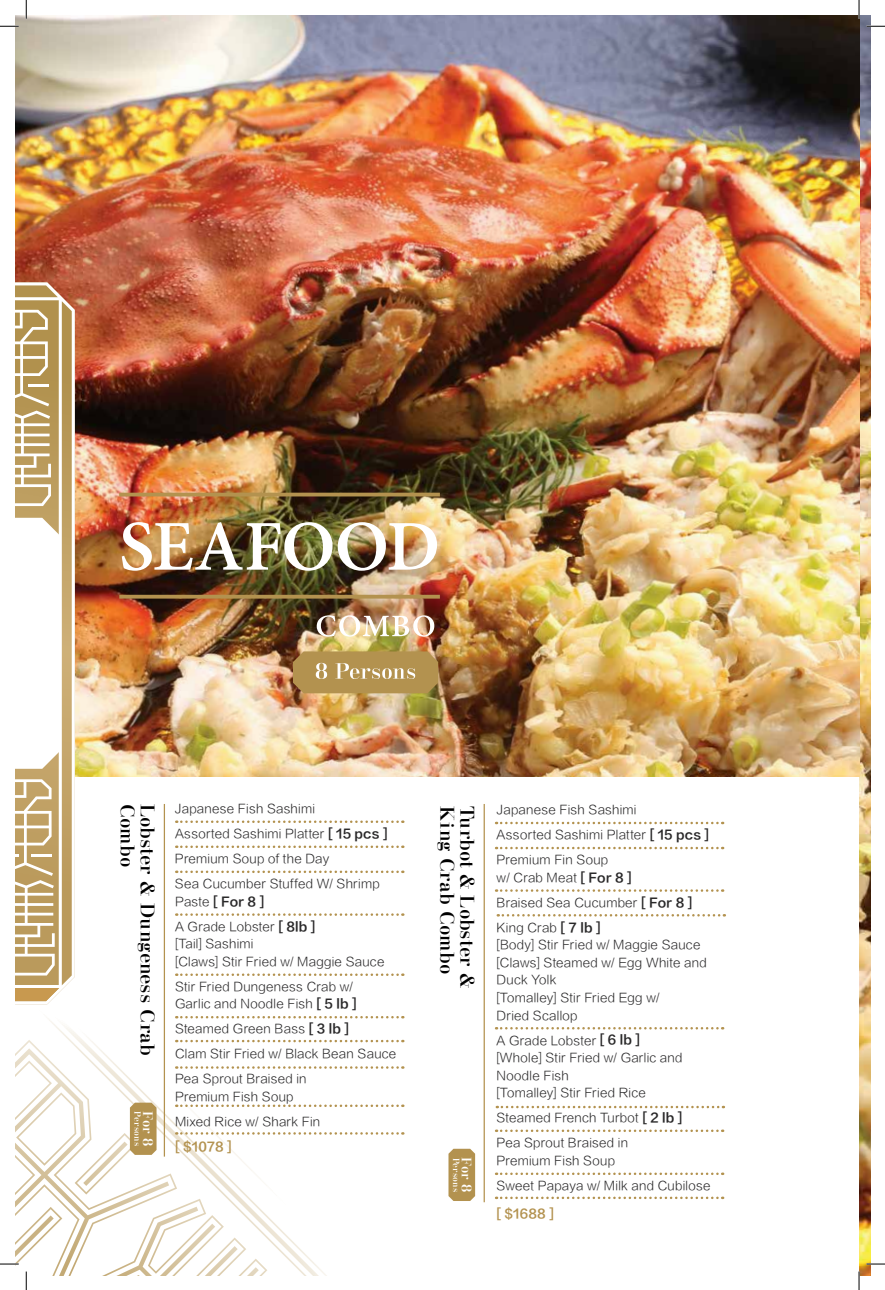
<style>
.page{position:relative;width:885px;height:1290px;background:#fff}
.page>*{position:absolute;margin:0;border:0;box-sizing:border-box;transform-origin:0 0}
.t1{font:18.75px/20px "gw";color:#000}
.t2{font:13.12px "gw";letter-spacing:-.025em;color:#fff}
.t3{font:12.5px/25px "FZLTXHK GBK1 0";color:#292829}
.t4{font:12.5px "FZLTZCHK GBK1 0";letter-spacing:-.01em;color:#b3924f}
.t5{font:12.5px "FZLTZCHK GBK1 0";color:#292829}
.t6{font:8.62px "gw";letter-spacing:.015em;color:#fff}
.s1{font-family:"FZLTZCHK GBK1 0"}
.s2{font-family:"FZLTXHK GBK1 0"}
</style>
<div class="page">
<img style="left:859px;top:15px;width:11px;height:1260px">
<img style="left:15px;top:15px;width:844px;height:761px">
<hr style="left:119px;top:595px;width:321px;height:3px;background:#b3924f">
<hr style="left:119px;top:493px;width:321px;height:3px;background:#b3924f">
<svg style="left:0;top:25px;width:19px;height:2px"></svg>
<svg style="left:866px;top:25px;width:19px;height:2px"></svg>
<svg style="left:866px;top:1263px;width:19px;height:2px"></svg>
<svg style="left:25px;top:0;width:2px;height:19px"></svg>
<svg style="left:858px;top:0;width:2px;height:19px"></svg>
<svg style="left:858px;top:1271px;width:2px;height:19px"></svg>
<svg style="left:496px;top:889px;width:227px;height:3px"></svg>
<svg style="left:496px;top:847px;width:227px;height:2px"></svg>
<svg style="left:496px;top:822px;width:227px;height:2px"></svg>
<svg style="left:498px;top:914px;width:227px;height:2px"></svg>
<svg style="left:496px;top:1027px;width:227px;height:2px"></svg>
<svg style="left:497px;top:1106px;width:227px;height:2px"></svg>
<svg style="left:496px;top:1129px;width:227px;height:3px"></svg>
<svg style="left:496px;top:1196px;width:227px;height:3px"></svg>
<svg style="left:496px;top:1172px;width:227px;height:3px"></svg>
<hr style="left:483px;top:804px;width:2px;height:398px;background:#b3924f">
<img style="left:0;top:282px;width:438px;height:1008px">
<svg style="left:448px;top:1149px;width:27px;height:52px"></svg>
<p class="t3" style="left:175px;top:796px;width:214px">Japanese Fish Sashimi<br>Assorted Sashimi Platter <span class="s1">[ 15 pcs ]<br></span>Premium Soup of the Day<br>Sea Cucumber Stuffed W/ Shrimp</p>
<p class="t5" style="left:175px;top:894px;width:91px"><span class="s2">Paste</span> [ For 8 ]</p>
<p class="t3" style="left:175px;top:918px;width:211px;line-height:17.5px">A Grade Lobster <span class="s1">[ 8lb ]<br></span>[Tail] Sashimi<br>[Claws] Stir Fried w/ Maggie Sauce</p>
<p class="t3" style="left:175px;top:978px;width:183px;line-height:17.5px">Stir Fried Dungeness Crab w/<br>Garlic and Noodle Fish <span class="s1">[ 5 lb ]</span></p>
<p class="t3" style="left:175px;top:1016px;width:223px">Steamed Green Bass <span class="s1">[ 3 lb ]<br></span>Clam Stir Fried w/ Black Bean Sauce<br>Pea Sprout Braised in</p>
<p class="t3" style="left:175px;top:1084px;width:147px">Premium Fish Soup<br>Mixed Rice w/ Shark Fin</p>
<p class="t4" style="left:175px;top:1139px;width:58px">[ $1078 ]</p>
<h1 class="t1" style="left:158px;top:804px;width:253px;rotate:90deg">Lobster &amp; Dungeness Crab<br>Combo</h1>
<h1 class="t1" style="left:478px;top:806px;width:183px;rotate:90deg">Turbot &amp; Lobster &amp;<br>King Crab Combo</h1>
<p class="t6" style="left:143px;top:1111px;width:36px;rotate:90deg">Persons</p>
<p class="t2" style="left:156px;top:1111px;width:36px;rotate:90deg">For 8</p>
<p class="t6" style="left:462px;top:1157px;width:36px;rotate:90deg">Persons</p>
<p class="t2" style="left:475px;top:1157px;width:36px;rotate:90deg">For 8</p>
<p class="t3" style="left:496px;top:798px;width:214px">Japanese Fish Sashimi<br>Assorted Sashimi Platter <span class="s1">[ 15 pcs ]<br></span>Premium Fin Soup</p>
<p class="t3" style="left:496px;top:865px;width:197px">w/ Crab Meat <span class="s1">[ For 8 ]<br></span>Braised Sea Cucumber <span class="s1">[ For 8 ]<br></span>King Crab <span class="s1">[ 7 lb ]</span></p>
<p class="t3" style="left:496px;top:936px;width:212px;line-height:17.5px">[Body] Stir Fried w/ Maggie Sauce [Claws] Steamed w/ Egg White and<br>Duck Yolk<br>[Tomalley] Stir Fried Egg w/<br>Dried Scallop</p>
<p class="t3" style="left:496px;top:1031px;width:188px;line-height:17.5px">A Grade Lobster <span class="s1">[ 6 lb ] </span>[Whole] Stir Fried w/ Garlic and<br>Noodle Fish<br>[Tomalley] Stir Fried Rice</p>
<p class="t3" style="left:496px;top:1105px;width:187px">Steamed French Turbot <span class="s1">[ 2 lb ]<br></span>Pea Sprout Braised in</p>
<p class="t3" style="left:496px;top:1148px;width:216px">Premium Fish Soup<br>Sweet Papaya w/ Milk and Cubilose</p>
<p class="t4" style="left:496px;top:1207px;width:59px">[ $1688 ]</p>
</div>
